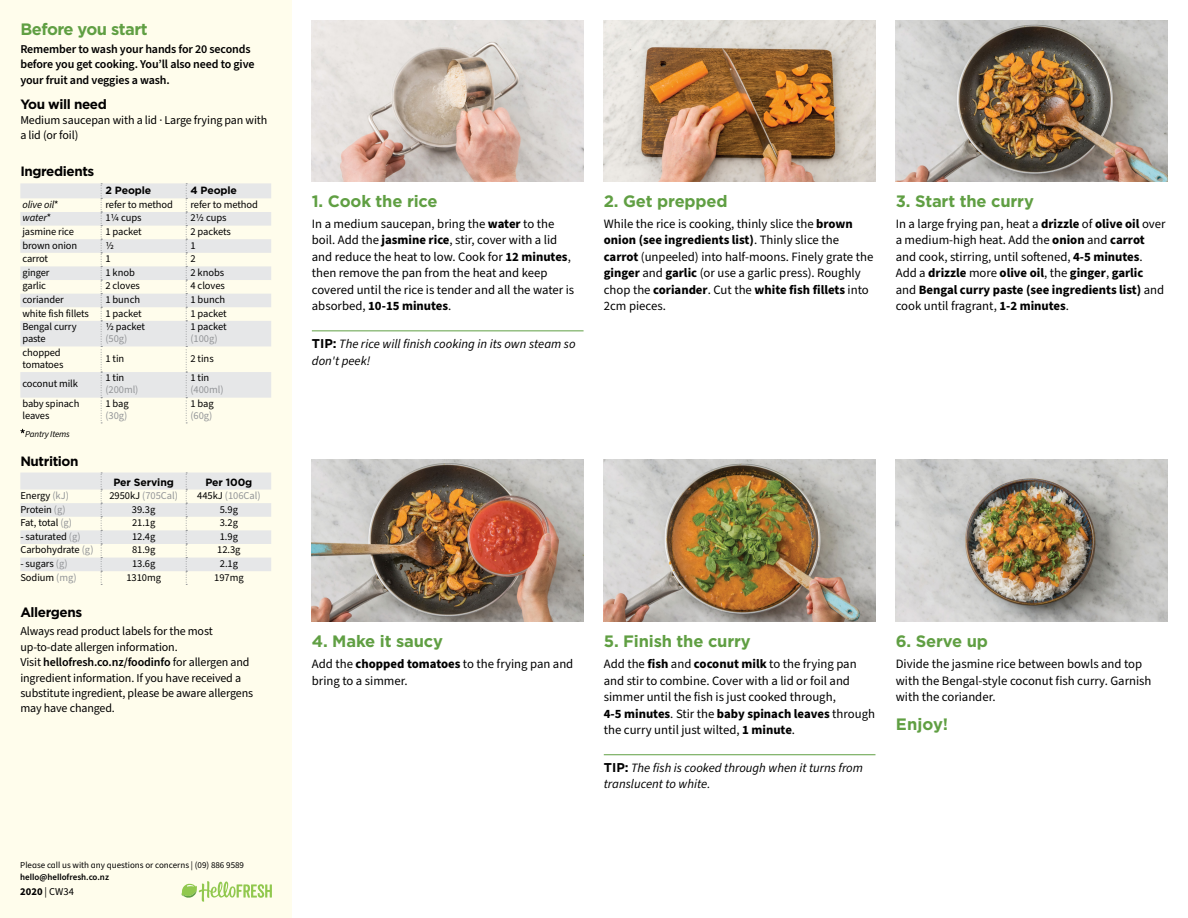
<style>
.page{position:relative;width:1188px;height:918px;background:#fff}
.page>*{position:absolute;margin:0;border:0;box-sizing:border-box;transform-origin:0 0}
.t1{font:700 16.5px "Gotham";letter-spacing:-.01em;color:#609f43}
.t2{font:700 16.5px "Gotham";letter-spacing:-.03em;color:#609f43}
.t3{font:700 13.5px "Gotham";letter-spacing:-.03em;color:#000}
.t4{font:12.75px/16.5px "Source Sans Pro";color:#000}
.t5{font:italic 12.75px/16.5px "Source Sans Pro";color:#000}
.t6{font:12px/15.3px "Source Sans Pro";letter-spacing:-.01em;color:#000}
.t7{font:600 12px/15.3px "Source Sans Pro";letter-spacing:-.01em;color:#000}
.t8{font:10.5px/12px "Source Sans Pro";letter-spacing:-.01em;color:#000}
.t9{font:10.5px "Source Sans Pro";letter-spacing:-.005em;color:#939598}
.t10{font:700 10.5px "Gotham";letter-spacing:-.01em;color:#000}
.t11{font:italic 10.5px "Source Sans Pro";letter-spacing:-.01em;color:#000}
.t12{font:9px "Source Sans Pro";color:#000}
.t13{font:600 9px "Source Sans Pro";color:#000}
.t14{font:italic 9px "Source Sans Pro";letter-spacing:-.02em;color:#000}
.s1{font-style:normal}
.s2{font-weight:700}
.s3{font-family:"Gotham";font-weight:700;font-style:normal}
.s4{color:#939598}
.s5{color:#000}
.s6{font-weight:600}
</style>
<div class="page">
<div style="left:0;top:0;width:292px;height:918px;background:#fffdec"></div>
<svg style="left:182px;top:881px;width:90px;height:21px"></svg>
<hr style="left:312px;top:331px;width:272px;height:1px;background:#609f43">
<svg style="left:20px;top:183px;width:251px;height:215px;fill:#e6e7e8"></svg>
<svg style="left:101px;top:183px;width:1px;height:241px"></svg>
<svg style="left:186px;top:183px;width:1px;height:241px"></svg>
<svg style="left:20px;top:429px;width:5px;height:4px"></svg>
<svg style="left:20px;top:473px;width:251px;height:112px"></svg>
<img style="left:312px;top:459px;width:272px;height:162px">
<img style="left:604px;top:459px;width:272px;height:162px">
<img style="left:896px;top:459px;width:272px;height:162px">
<img style="left:312px;top:20px;width:272px;height:161px">
<img style="left:604px;top:20px;width:272px;height:161px">
<img style="left:896px;top:20px;width:272px;height:161px">
<hr style="left:604px;top:754px;width:271px;height:1px;background:#609f43">
<p class="t2" style="left:20px;top:18px;width:129px">Before you start</p>
<p class="t7" style="left:20px;top:42px;width:236px">Remember to wash your hands for 20 seconds before you get cooking. You’ll also need to give your fruit and veggies a wash.</p>
<p class="t3" style="left:20px;top:95px;width:88px">You will need</p>
<p class="t6" style="left:20px;top:112px;width:249px">Medium saucepan with a lid · Large frying pan with a lid (or foil)</p>
<p class="t3" style="left:20px;top:163px;width:75px">Ingredients</p>
<p class="t10" style="left:105px;top:183px;width:47px">2 People</p>
<p class="t10" style="left:190px;top:183px;width:48px">4 People</p>
<p class="t11" style="left:22px;top:197px;width:38px">olive oil<span class="s1">*</span></p>
<p class="t8" style="left:105px;top:199px;width:69px">refer to method</p>
<p class="t8" style="left:190px;top:199px;width:69px">refer to method</p>
<p class="t11" style="left:22px;top:211px;width:30px">water<span class="s1">*</span></p>
<p class="t8" style="left:105px;top:212px;width:38px">11/4 cups</p>
<p class="t8" style="left:190px;top:212px;width:38px">21/2 cups</p>
<p class="t8" style="left:22px;top:226px;width:53px">jasmine rice</p>
<p class="t8" style="left:105px;top:226px;width:38px">1 packet</p>
<p class="t8" style="left:190px;top:226px;width:42px">2 packets</p>
<p class="t8" style="left:22px;top:239px;width:56px">brown onion</p>
<p class="t8" style="left:105px;top:239px;width:10px">1/2</p>
<p class="t8" style="left:190px;top:239px;width:7px">1</p>
<p class="t8" style="left:22px;top:253px;width:27px">carrot</p>
<p class="t8" style="left:105px;top:253px;width:7px">1</p>
<p class="t8" style="left:190px;top:253px;width:7px">2</p>
<p class="t8" style="left:22px;top:267px;width:29px">ginger</p>
<p class="t8" style="left:105px;top:267px;width:31px">1 knob</p>
<p class="t8" style="left:190px;top:267px;width:35px">2 knobs</p>
<p class="t8" style="left:22px;top:280px;width:25px">garlic</p>
<p class="t8" style="left:105px;top:280px;width:36px">2 cloves</p>
<p class="t8" style="left:190px;top:280px;width:36px">4 cloves</p>
<p class="t8" style="left:22px;top:294px;width:43px">coriander</p>
<p class="t8" style="left:105px;top:294px;width:36px">1 bunch</p>
<p class="t8" style="left:190px;top:294px;width:36px">1 bunch</p>
<p class="t8" style="left:22px;top:307px;width:68px">white fish fillets</p>
<p class="t8" style="left:105px;top:307px;width:38px">1 packet</p>
<p class="t8" style="left:190px;top:307px;width:38px">1 packet</p>
<p class="t8" style="left:22px;top:321px;width:56px">Bengal curry paste</p>
<p class="t8" style="left:105px;top:321px;width:41px">1/2 packet</p>
<p class="t8" style="left:190px;top:321px;width:38px">1 packet</p>
<p class="t9" style="left:190px;top:332px;width:29px">(100g)</p>
<p class="t9" style="left:105px;top:332px;width:24px">(50g)</p>
<p class="t8" style="left:22px;top:347px;width:42px">chopped tomatoes</p>
<p class="t8" style="left:105px;top:353px;width:20px">1 tin</p>
<p class="t8" style="left:190px;top:353px;width:25px">2 tins</p>
<p class="t8" style="left:22px;top:378px;width:57px">coconut milk</p>
<p class="t8" style="left:105px;top:372px;width:20px">1 tin</p>
<p class="t9" style="left:105px;top:383px;width:35px">(200ml)</p>
<p class="t8" style="left:190px;top:372px;width:20px">1 tin</p>
<p class="t9" style="left:190px;top:383px;width:35px">(400ml)</p>
<p class="t8" style="left:22px;top:398px;width:58px">baby spinach leaves</p>
<p class="t8" style="left:105px;top:398px;width:25px">1 bag</p>
<p class="t9" style="left:105px;top:409px;width:24px">(30g)</p>
<p class="t14" style="left:25px;top:428px;width:46px">Pantry Items</p>
<p class="t3" style="left:20px;top:452px;width:60px">Nutrition</p>
<p class="t8" style="left:190px;top:398px;width:25px">1 bag</p>
<p class="t9" style="left:190px;top:409px;width:24px">(60g)</p>
<p class="t10" style="left:113px;top:475px;width:62px">Per Serving</p>
<p class="t10" style="left:205px;top:475px;width:48px">Per 100g</p>
<p class="t1" style="left:312px;top:190px;width:127px">1. Cook the rice</p>
<p class="t4" style="left:312px;top:216px;width:264px">In a medium saucepan, bring the <span class="s2">water</span> to the boil. Add the <span class="s2">jasmine rice</span>, stir, cover with a lid and reduce the heat to low. Cook for <span class="s2">12 minutes</span>, then remove the pan from the heat and keep covered until the rice is tender and all the water is absorbed, <span class="s2">10-15 minutes</span>.</p>
<p class="t5" style="left:312px;top:336px;width:265px"><span class="s3">TIP:</span> The rice will finish cooking in its own steam so don't peek!</p>
<p class="t8" style="left:20px;top:490px;width:50px">Energy <span class="s4">(kJ)</span></p>
<p class="t9" style="left:109px;top:488px;width:70px"><span class="s5">2950kJ</span> (705Cal)</p>
<p class="t9" style="left:197px;top:488px;width:65px"><span class="s5">445kJ</span> (106Cal)</p>
<p class="t8" style="left:20px;top:503px;width:47px">Protein <span class="s4">(g)</span></p>
<p class="t8" style="left:132px;top:503px;width:25px">39.3g</p>
<p class="t8" style="left:220px;top:503px;width:20px">5.9g</p>
<p class="t8" style="left:20px;top:517px;width:53px">Fat, total <span class="s4">(g)</span></p>
<p class="t8" style="left:132px;top:517px;width:25px">21.1g</p>
<p class="t8" style="left:220px;top:517px;width:20px">3.2g</p>
<p class="t8" style="left:20px;top:531px;width:62px">- saturated <span class="s4">(g)</span></p>
<p class="t8" style="left:132px;top:531px;width:25px">12.4g</p>
<p class="t8" style="left:220px;top:531px;width:20px">1.9g</p>
<p class="t8" style="left:20px;top:544px;width:75px">Carbohydrate <span class="s4">(g)</span></p>
<p class="t8" style="left:132px;top:544px;width:25px">81.9g</p>
<p class="t8" style="left:217px;top:544px;width:25px">12.3g</p>
<p class="t8" style="left:20px;top:558px;width:49px">- sugars <span class="s4">(g)</span></p>
<p class="t8" style="left:132px;top:558px;width:25px">13.6g</p>
<p class="t8" style="left:220px;top:558px;width:20px">2.1g</p>
<p class="t8" style="left:20px;top:571px;width:58px">Sodium <span class="s4">(mg)</span></p>
<p class="t8" style="left:126px;top:571px;width:36px">1310mg</p>
<p class="t8" style="left:214px;top:571px;width:31px">197mg</p>
<p class="t3" style="left:20px;top:604px;width:63px">Allergens</p>
<p class="t6" style="left:20px;top:624px;width:234px">Always read product labels for the most up-to-date allergen information.<br>Visit <span class="s6">hellofresh.co.nz/foodinfo</span> for allergen and ingredient information. If you have received a substitute ingredient, please be aware allergens may have changed.</p>
<p class="t1" style="left:312px;top:631px;width:133px">4. Make it saucy</p>
<p class="t4" style="left:312px;top:656px;width:263px">Add the <span class="s2">chopped tomatoes</span> to the frying pan and bring to a simmer.</p>
<p class="t1" style="left:604px;top:190px;width:125px">2. Get prepped</p>
<p class="t4" style="left:604px;top:216px;width:271px">While the rice is cooking, thinly slice the <span class="s2">brown onion (see ingredients list)</span>. Thinly slice the <span class="s2">carrot</span> (unpeeled) into half-moons. Finely grate the <span class="s2">ginger</span> and <span class="s2">garlic</span> (or use a garlic press). Roughly chop the <span class="s2">coriander</span>. Cut the <span class="s2">white fish fillets</span> into 2cm pieces.</p>
<p class="t1" style="left:896px;top:190px;width:140px">3. Start the curry</p>
<p class="t4" style="left:896px;top:216px;width:271px">In a large frying pan, heat a <span class="s2">drizzle</span> of <span class="s2">olive oil</span> over a medium-high heat. Add the <span class="s2">onion</span> and <span class="s2">carrot </span>and cook, stirring, until softened, <span class="s2">4-5 minutes</span>.<br>Add a <span class="s2">drizzle</span> more <span class="s2">olive oil</span>, the <span class="s2">ginger</span>, <span class="s2">garlic </span>and <span class="s2">Bengal curry paste (see ingredients list)</span> and cook until fragrant, <span class="s2">1-2 minutes</span>.</p>
<p class="t1" style="left:604px;top:631px;width:148px">5. Finish the curry</p>
<p class="t4" style="left:604px;top:656px;width:273px">Add the <span class="s2">fish</span> and <span class="s2">coconut milk</span> to the frying pan and stir to combine. Cover with a lid or foil and simmer until the fish is just cooked through,<br><span class="s2">4-5 minutes</span>. Stir the <span class="s2">baby spinach leaves</span> through the curry until just wilted, <span class="s2">1 minute</span>.</p>
<p class="t5" style="left:604px;top:760px;width:261px"><span class="s3">TIP:</span> The fish is cooked through when it turns from translucent to white.</p>
<p class="t1" style="left:896px;top:631px;width:94px">6. Serve up</p>
<p class="t4" style="left:896px;top:656px;width:257px">Divide the jasmine rice between bowls and top with the Bengal-style coconut fish curry. Garnish with the coriander.</p>
<p class="t1" style="left:896px;top:714px;width:54px">Enjoy!</p>
<p class="t12" style="left:20px;top:859px;width:225px">Please call us with any questions or concerns | (09) 886 9589</p>
<p class="t13" style="left:20px;top:871px;width:90px">hello@hellofresh.co.nz</p>
<p class="t8" style="left:20px;top:885px;width:55px"><span class="s2">2020</span> | CW34</p>
</div>
